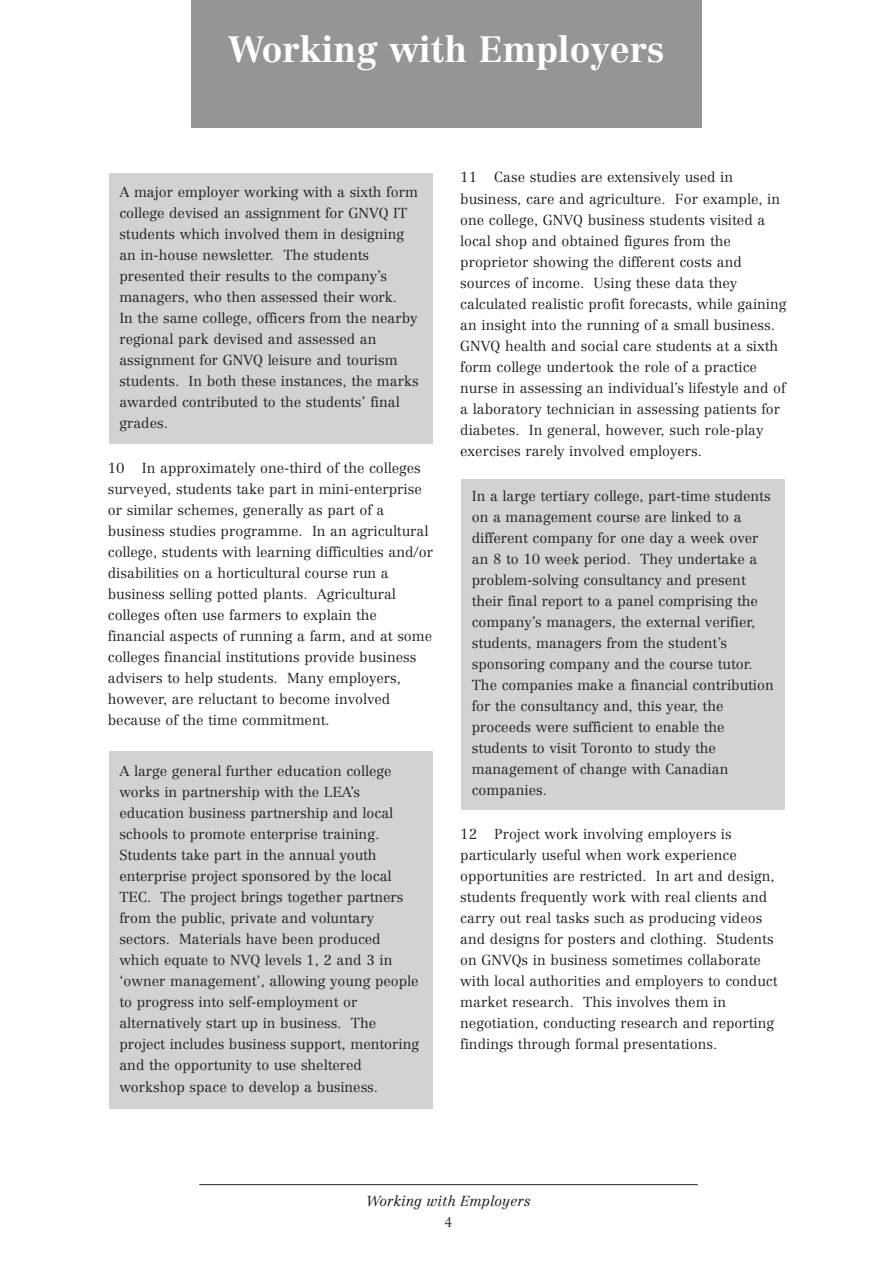
<style>
.page{position:relative;width:893px;height:1262px;background:#fff}
.page>*{position:absolute;margin:0;border:0;box-sizing:border-box;transform-origin:0 0}
.t1{font:700 36px "Centennial";color:#fff}
.t2{font:300 14.25px/21px "Centennial";color:#231f20}
.t3{font:italic 300 14.25px "Centennial";color:#231f20}
.t4{font:300 13.5px "Centennial";color:#231f20}
</style>
<div class="page">
<hr style="left:199px;top:1184px;width:498px;height:1px;background:#231f20">
<div style="left:461px;top:479px;width:324px;height:330px;background:#d1d2d4"></div>
<div style="left:109px;top:751px;width:323px;height:357px;background:#d1d2d4"></div>
<div style="left:109px;top:173px;width:323px;height:270px;background:#d1d2d4"></div>
<div style="left:191px;top:0;width:511px;height:128px;background:#939598"></div>
<h1 class="t1" style="left:228px;top:35px;width:437px">Working with Employers</h1>
<p class="t2" style="left:119px;top:182px;width:301px">A major employer working with a sixth form college devised an assignment for GNVQ IT students which involved them in designing an in-house newsletter. The students presented their results to the company’s managers, who then assessed their work.<br>In the same college, officers from the nearby regional park devised and assessed an assignment for GNVQ leisure and tourism students. In both these instances, the marks awarded contributed to the students’ final grades.</p>
<p class="t2" style="left:108px;top:458px;width:327px">10 In approximately one-third of the colleges surveyed, students take part in mini-enterprise or similar schemes, generally as part of a business studies programme. In an agricultural college, students with learning difficulties and/or disabilities on a horticultural course run a business selling potted plants. Agricultural colleges often use farmers to explain the financial aspects of running a farm, and at some colleges financial institutions provide business advisers to help students. Many employers, however, are reluctant to become involved because of the time commitment.</p>
<p class="t2" style="left:119px;top:762px;width:301px">A large general further education college works in partnership with the LEA’s education business partnership and local schools to promote enterprise training.<br>Students take part in the annual youth enterprise project sponsored by the local TEC. The project brings together partners from the public, private and voluntary sectors. Materials have been produced which equate to NVQ levels 1, 2 and 3 in ‘owner management’, allowing young people to progress into self-employment or alternatively start up in business. The project includes business support, mentoring and the opportunity to use sheltered workshop space to develop a business.</p>
<p class="t2" style="left:460px;top:168px;width:328px">11 Case studies are extensively used in business, care and agriculture. For example, in one college, GNVQ business students visited a local shop and obtained figures from the proprietor showing the different costs and sources of income. Using these data they calculated realistic profit forecasts, while gaining an insight into the running of a small business.<br>GNVQ health and social care students at a sixth form college undertook the role of a practice nurse in assessing an individual’s lifestyle and of a laboratory technician in assessing patients for diabetes. In general, however, such role-play exercises rarely involved employers.</p>
<p class="t2" style="left:471px;top:487px;width:303px">In a large tertiary college, part-time students on a management course are linked to a different company for one day a week over an 8 to 10 week period. They undertake a problem-solving consultancy and present their final report to a panel comprising the company’s managers, the external verifier, students, managers from the student’s sponsoring company and the course tutor.<br>The companies make a financial contribution for the consultancy and, this year, the proceeds were sufficient to enable the students to visit Toronto to study the management of change with Canadian companies.</p>
<p class="t2" style="left:460px;top:825px;width:319px">12 Project work involving employers is particularly useful when work experience opportunities are restricted. In art and design, students frequently work with real clients and carry out real tasks such as producing videos and designs for posters and clothing. Students on GNVQs in business sometimes collaborate with local authorities and employers to conduct market research. This involves them in negotiation, conducting research and reporting findings through formal presentations.</p>
<p class="t3" style="left:366px;top:1195px;width:166px">Working with Employers</p>
<p class="t4" style="left:444px;top:1216px;width:9px">4</p>
</div>
